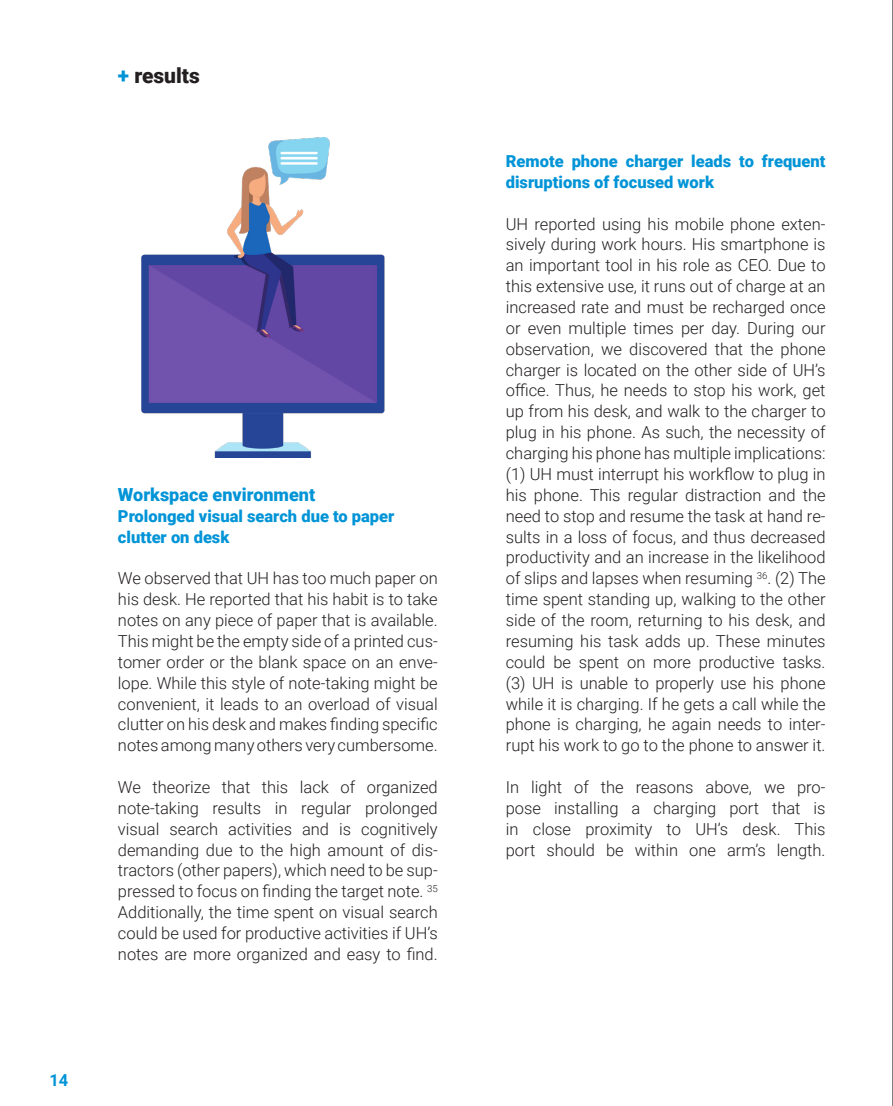
<style>
.page{position:relative;width:893px;height:1106px;background:#fff}
.page>*{position:absolute;margin:0;border:0;box-sizing:border-box;transform-origin:0 0}
.Section{font:900 21px "Roboto";color:#231f20}
.t1{font:900 18px "Roboto";color:#0094d7}
.Body{font:300 16.5px/20.9px "Roboto";color:#231f20;text-align:justify}
.Body-2{font:900 16.5px/20.9px "Roboto";color:#0094d7}
.t2{font:700 16.5px "Roboto";color:#0094d7}
.s1{color:#0094d7}
</style>
<div class="page">
<hr style="left:892px;top:0;width:1px;height:1106px;background:#000">
<img style="left:141px;top:137px;width:244px;height:320px">
<p class="Section" style="left:118px;top:61px;width:83px"><span class="s1">+</span> results</p>
<p class="t2" style="left:49px;top:1068px;width:20px">14</p>
<p class="t1" style="left:118px;top:482px;width:199px">Workspace environment</p>
<p class="Body-2" style="left:118px;top:505px;width:278px">Prolonged visual search due to paper clutter on desk</p>
<p class="Body" style="left:118px;top:567px;width:321px">We observed that UH has too much paper on his desk. He reported that his habit is to take notes on any piece of paper that is available.<br>This might be the empty side of a printed cus&shy;tomer order or the blank space on an enve&shy;lope. While this style of note-taking might be convenient, it leads to an overload of visual clutter on his desk and makes finding specific notes among many others very cumbersome.</p>
<p class="Body" style="left:118px;top:776px;width:321px">We theorize that this lack of organized note-taking results in regular prolonged visual search activities and is cognitively demanding due to the high amount of dis&shy;tractors (other papers), which need to be sup&shy;pressed to focus on finding the target note. <sup>35<br></sup>Additionally, the time spent on visual search could be used for productive activities if UH’s notes are more organized and easy to find.</p>
<p class="Body-2" style="left:506px;top:150px;width:321px">Remote phone charger leads to frequent disruptions of focused work</p>
<p class="Body" style="left:506px;top:213px;width:321px">UH reported using his mobile phone exten&shy;sively during work hours. His smartphone is an important tool in his role as CEO. Due to this extensive use, it runs out of charge at an increased rate and must be recharged once or even multiple times per day. During our observation, we discovered that the phone charger is located on the other side of UH’s office. Thus, he needs to stop his work, get up from his desk, and walk to the charger to plug in his phone. As such, the necessity of charging his phone has multiple implications: (1) UH must interrupt his workflow to plug in his phone. This regular distraction and the need to stop and resume the task at hand re&shy;sults in a loss of focus, and thus decreased productivity and an increase in the likelihood of slips and lapses when resuming <sup>36</sup>. (2) The time spent standing up, walking to the other side of the room, returning to his desk, and resuming his task adds up. These minutes could be spent on more productive tasks. (3) UH is unable to properly use his phone while it is charging. If he gets a call while the phone is charging, he again needs to inter&shy;rupt his work to go to the phone to answer it.</p>
<p class="Body" style="left:506px;top:776px;width:321px">In light of the reasons above, we pro&shy;pose installing a charging port that is in close proximity to UH’s desk. This port should be within one arm’s length.</p>
</div>
